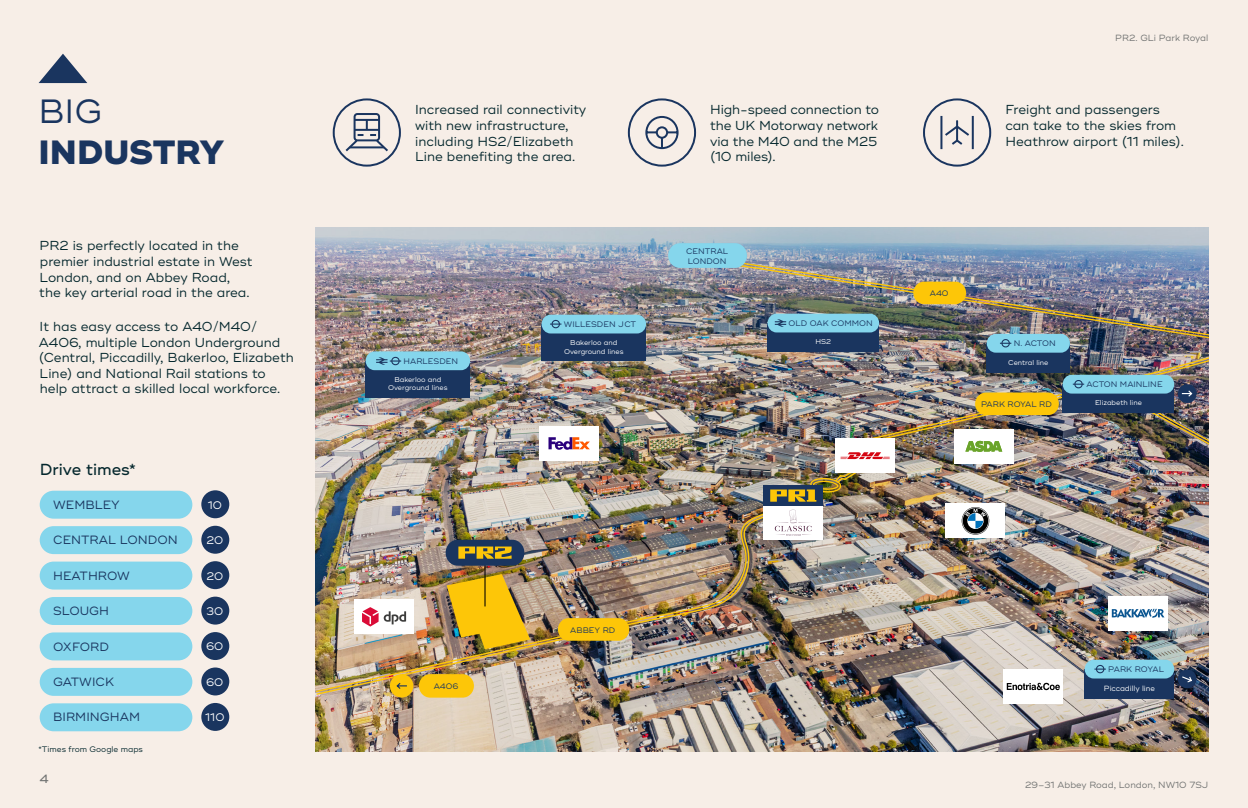
<style>
.page{position:relative;width:1248px;height:808px;background:#fff}
.page>*{position:absolute;margin:0;border:0;box-sizing:border-box;transform-origin:0 0}
.t1{font:800 33.6px "Ridley Grotesk";color:#1a355f}
.t2{font:33.6px "Ridley Grotesk";color:#1a355f}
.t3{font:500 16px "Ridley Grotesk";color:#04272d}
.t4{font:13px/15.6px "Ridley Grotesk";color:#04272d}
.t5{font:12px "Ridley Grotesk";color:#1a355f}
.t6{font:500 12px "Ridley Grotesk";color:#707271}
.t7{font:11px "Ridley Grotesk";color:#fff}
.t8{font:9px "Ridley Grotesk";color:#707271}
.t9{font:8px/9.6px "Ridley Grotesk";color:#1a355f}
.t10{font:8px "Ridley Grotesk";color:#04272d}
.t11{font:7.5px "Ridley Grotesk";color:#fff}
.t12{font:7px/8.4px "Ridley Grotesk";color:#fff;text-align:center}
</style>
<div class="page">
<div style="left:0;top:0;width:1247px;height:808px;background:#f7eee7"></div>
<svg style="left:39px;top:54px;width:48px;height:29px"></svg>
<div style="left:40px;top:703px;width:152px;height:28px;background:#85d6ec;border-radius:14px"></div>
<div style="left:201px;top:703px;width:28px;height:28px;background:#1a355f;border-radius:50%"></div>
<div style="left:40px;top:597px;width:152px;height:28px;background:#85d6ec;border-radius:14px"></div>
<div style="left:201px;top:597px;width:28px;height:28px;background:#1a355f;border-radius:50%"></div>
<div style="left:40px;top:526px;width:152px;height:28px;background:#85d6ec;border-radius:14px"></div>
<div style="left:201px;top:526px;width:28px;height:28px;background:#1a355f;border-radius:50%"></div>
<div style="left:40px;top:632px;width:152px;height:28px;background:#85d6ec;border-radius:14px"></div>
<div style="left:201px;top:632px;width:28px;height:28px;background:#1a355f;border-radius:50%"></div>
<div style="left:40px;top:668px;width:152px;height:28px;background:#85d6ec;border-radius:14px"></div>
<div style="left:201px;top:667px;width:28px;height:28px;background:#1a355f;border-radius:50%"></div>
<div style="left:40px;top:561px;width:152px;height:28px;background:#85d6ec;border-radius:14px"></div>
<div style="left:201px;top:561px;width:28px;height:28px;background:#1a355f;border-radius:50%"></div>
<div style="left:40px;top:491px;width:152px;height:28px;background:#85d6ec;border-radius:14px"></div>
<div style="left:201px;top:490px;width:28px;height:28px;background:#1a355f;border-radius:50%"></div>
<div style="left:922px;top:98px;width:69px;height:69px;border:2px solid #1a355f;border-radius:50%"></div>
<hr style="left:956px;top:121px;width:2px;height:20px;background:#1a355f">
<svg style="left:942px;top:124px;width:27px;height:23px"></svg>
<hr style="left:940px;top:117px;width:2px;height:31px;background:#1a355f">
<hr style="left:971px;top:117px;width:2px;height:31px;background:#1a355f">
<div style="left:627px;top:98px;width:69px;height:69px;border:2px solid #1a355f;border-radius:50%"></div>
<svg style="left:645px;top:116px;width:34px;height:34px"></svg>
<div style="left:333px;top:98px;width:68px;height:69px;border:2px solid #1a355f;border-radius:50%"></div>
<div style="left:353px;top:113px;width:27px;height:28px;border:2px solid #1a355f;border-radius:3px"></div>
<hr style="left:354px;top:119px;width:25px;height:2px;background:#1a355f">
<svg style="left:345px;top:120px;width:43px;height:32px"></svg>
<img style="left:315px;top:227px;width:893px;height:524px">
<img style="left:315px;top:488px;width:504px;height:208px">
<img style="left:699px;top:255px;width:509px;height:86px">
<img style="left:446px;top:574px;width:84px;height:75px">
<hr style="left:484px;top:562px;width:1px;height:44px;background:#000">
<div style="left:445px;top:540px;width:79px;height:26px;background:#1a355f;border-radius:12px"></div>
<svg style="left:458px;top:546px;width:53px;height:13px"></svg>
<div style="left:763px;top:506px;width:60px;height:34px;background:#fff"></div>
<div style="left:539px;top:426px;width:60px;height:35px;background:#fff"></div>
<svg style="left:548px;top:437px;width:41px;height:13px"></svg>
<div style="left:1108px;top:596px;width:59px;height:34px;background:#fff"></div>
<svg style="left:1111px;top:609px;width:53px;height:9px"></svg>
<div style="left:945px;top:504px;width:60px;height:34px;background:#fff"></div>
<div style="left:354px;top:600px;width:60px;height:34px;background:#fff"></div>
<svg style="left:362px;top:607px;width:44px;height:19px"></svg>
<div style="left:1003px;top:669px;width:59px;height:35px;background:#fff"></div>
<div style="left:913px;top:282px;width:53px;height:22px;background:#fdc608;border-radius:11px"></div>
<div style="left:365px;top:361px;width:105px;height:37px;background:#1a355f"></div>
<div style="left:365px;top:351px;width:105px;height:19px;background:#85d6ec;border-radius:9px"></div>
<svg style="left:376px;top:357px;width:25px;height:8px"></svg>
<div style="left:668px;top:243px;width:78px;height:25px;background:#85d6ec;border-radius:12px"></div>
<div style="left:558px;top:618px;width:71px;height:23px;background:#fdc608;border-radius:11px"></div>
<div style="left:419px;top:674px;width:55px;height:24px;background:#fdc608;border-radius:11px"></div>
<svg style="left:388px;top:672px;width:27px;height:27px"></svg>
<div style="left:763px;top:485px;width:60px;height:21px;background:#1a355f"></div>
<div style="left:541px;top:324px;width:105px;height:37px;background:#1a355f"></div>
<div style="left:541px;top:315px;width:105px;height:18px;background:#85d6ec;border-radius:9px"></div>
<svg style="left:550px;top:320px;width:11px;height:8px"></svg>
<div style="left:986px;top:334px;width:83px;height:19px;background:#85d6ec;border-radius:9px"></div>
<div style="left:767px;top:323px;width:112px;height:28px;background:#1a355f"></div>
<div style="left:767px;top:314px;width:112px;height:18px;background:#85d6ec;border-radius:9px"></div>
<svg style="left:774px;top:319px;width:12px;height:8px"></svg>
<img style="left:770px;top:339px;width:438px;height:197px">
<div style="left:1084px;top:669px;width:90px;height:29px;background:#1a355f"></div>
<div style="left:1084px;top:660px;width:90px;height:18px;background:#85d6ec;border-radius:9px"></div>
<svg style="left:1094px;top:665px;width:11px;height:8px"></svg>
<svg style="left:1176px;top:669px;width:21px;height:20px"></svg>
<svg style="left:1006px;top:683px;width:53px;height:7px"></svg>
<h1 class="t2" style="left:39px;top:91px;width:65px">BIG</h1>
<h1 class="t1" style="left:39px;top:131px;width:187px">INDUSTRY</h1>
<p class="t4" style="left:39px;top:238px;width:215px">PR2 is perfectly located in the premier industrial estate in West<br>London, and on Abbey Road, the key arterial road in the area.</p>
<p class="t4" style="left:39px;top:319px;width:256px">It has easy access to A40/M40/ A406, multiple London Underground (Central, Piccadilly, Bakerloo, Elizabeth Line) and National Rail stations to help attract a skilled local workforce.</p>
<p class="t3" style="left:40px;top:460px;width:98px">Drive times*</p>
<p class="t5" style="left:53px;top:497px;width:68px">WEMBLEY</p>
<p class="t7" style="left:208px;top:498px;width:16px">10</p>
<p class="t5" style="left:53px;top:533px;width:126px">CENTRAL LONDON</p>
<p class="t7" style="left:206px;top:534px;width:18px">20</p>
<p class="t5" style="left:53px;top:568px;width:78px">HEATHROW</p>
<p class="t7" style="left:206px;top:569px;width:18px">20</p>
<p class="t5" style="left:53px;top:604px;width:57px">SLOUGH</p>
<p class="t7" style="left:206px;top:604px;width:18px">30</p>
<p class="t5" style="left:53px;top:639px;width:57px">OXFORD</p>
<p class="t7" style="left:206px;top:640px;width:19px">60</p>
<p class="t5" style="left:53px;top:675px;width:62px">GATWICK</p>
<p class="t7" style="left:206px;top:675px;width:19px">60</p>
<p class="t5" style="left:53px;top:710px;width:88px">BIRMINGHAM</p>
<p class="t7" style="left:205px;top:711px;width:21px">110</p>
<p class="t10" style="left:39px;top:744px;width:106px">*Times from Google maps</p>
<p class="t6" style="left:40px;top:771px;width:10px">4</p>
<p class="t8" style="left:1115px;top:33px;width:94px">PR2. GLi Park Royal</p>
<p class="t4" style="left:415px;top:102px;width:173px">Increased rail connectivity with new infrastructure, including HS2/Elizabeth<br>Line benefiting the area.</p>
<p class="t4" style="left:710px;top:102px;width:170px">High-speed connection to the UK Motorway network via the M40 and the M25 (10 miles).</p>
<p class="t4" style="left:1005px;top:102px;width:180px">Freight and passengers can take to the skies from<br>Heathrow airport (11 miles).</p>
<p class="t9" style="left:686px;top:247px;width:44px">CENTRAL<br>LONDON</p>
<p class="t9" style="left:929px;top:289px;width:20px">A40</p>
<p class="t9" style="left:564px;top:319px;width:74px">WILLESDEN JCT</p>
<p class="t9" style="left:788px;top:318px;width:86px">OLD OAK COMMON</p>
<p class="t12" style="left:564px;top:339px;width:61px">Bakerloo and<br>Overground lines</p>
<p class="t12" style="left:815px;top:338px;width:17px">HS2</p>
<p class="t9" style="left:1013px;top:339px;width:43px">N. ACTON</p>
<p class="t9" style="left:403px;top:357px;width:56px">HARLESDEN</p>
<p class="t12" style="left:1008px;top:359px;width:42px">Central line</p>
<p class="t12" style="left:388px;top:376px;width:61px">Bakerloo and<br>Overground lines</p>
<p class="t9" style="left:1086px;top:379px;width:77px">ACTON MAINLINE</p>
<p class="t9" style="left:981px;top:400px;width:72px">PARK ROYAL RD</p>
<p class="t12" style="left:1094px;top:399px;width:48px">Elizabeth line</p>
<p class="t9" style="left:433px;top:682px;width:26px">A406</p>
<p class="t9" style="left:570px;top:625px;width:46px">ABBEY RD</p>
<p class="t9" style="left:1108px;top:664px;width:57px">PARK ROYAL</p>
<p class="t11" style="left:1103px;top:684px;width:53px">Piccadilly line</p>
<p class="t8" style="left:1025px;top:779px;width:184px">29–31 Abbey Road, London, NW10 7SJ</p>
</div>
